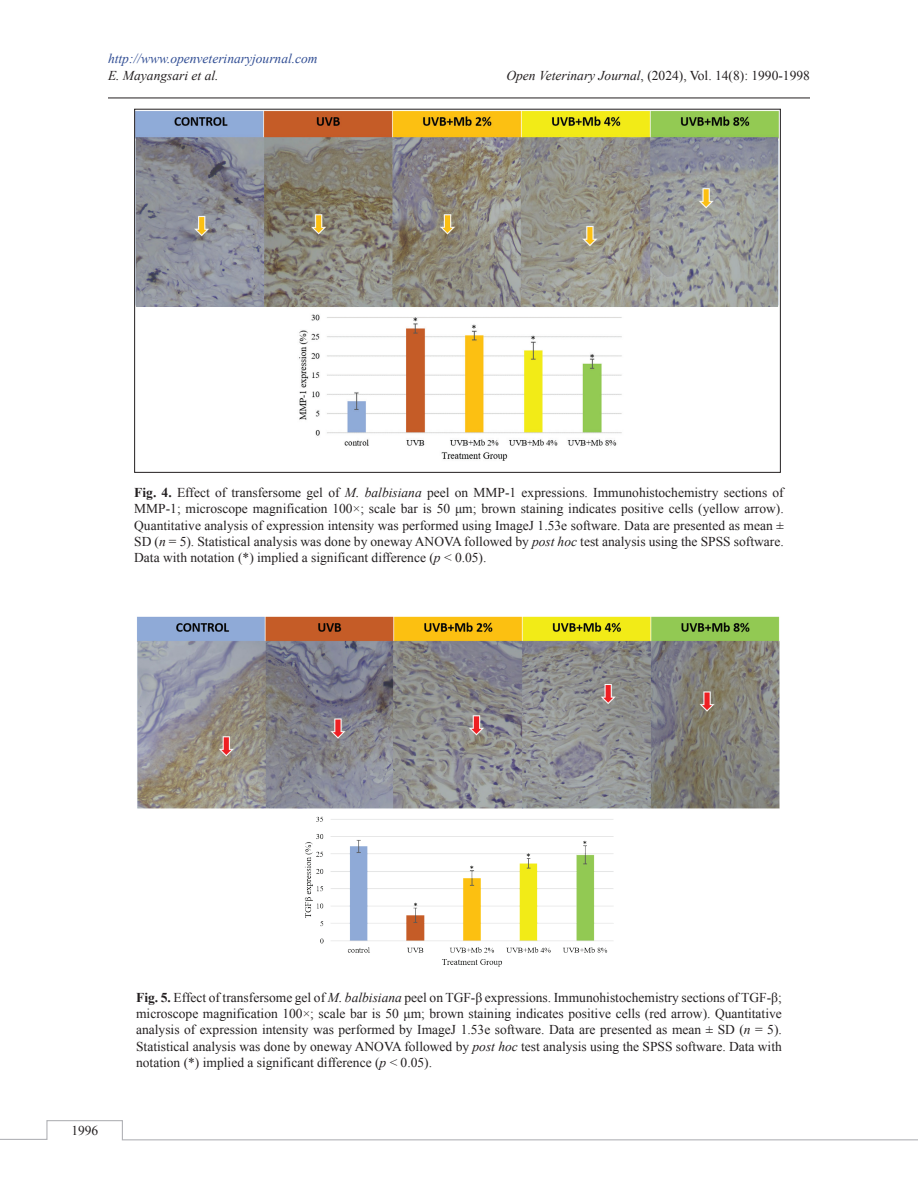
<style>
.page{position:relative;width:918px;height:1188px;background:#fff}
.page>*{position:absolute;margin:0;border:0;box-sizing:border-box;transform-origin:0 0}
.t1{font:13.5px/16.2px "Times New Roman";color:#231f20;text-align:justify}
.t2{font:italic 13.5px "Times New Roman";color:#304d94}
.t3{font:italic 13.5px "Times New Roman";color:#231f20}
.s1{font-style:italic}
.s2{font-weight:700}
</style>
<div class="page">
<hr style="left:108px;top:98px;width:702px;height:1px;background:#231f20">
<svg style="left:0;top:1120px;width:918px;height:21px"></svg>
<img style="left:136px;top:111px;width:643px;height:350px">
<img style="left:137px;top:616px;width:643px;height:351px">
<p class="t2" style="left:108px;top:50px;width:211px">http://www.openveterinaryjournal.com</p>
<p class="t3" style="left:108px;top:66px;width:112px">E. Mayangsari et al.</p>
<p class="t1" style="left:506px;top:67px;width:305px"><span class="s1">Open Veterinary Journal</span>, (2024), Vol. 14(8): 1990-1998</p>
<p class="t1" style="left:134px;top:484px;width:651px"><span class="s2">Fig. 4.</span> Effect of transfersome gel of <span class="s1">M. balbisiana</span> peel on MMP-1 expressions. Immunohistochemistry sections of MMP-1; microscope magnification 100×; scale bar is 50 μm; brown staining indicates positive cells (yellow arrow).<br>Quantitative analysis of expression intensity was performed using ImageJ 1.53e software. Data are presented as mean ± SD (<span class="s1">n</span> = 5). Statistical analysis was done by oneway ANOVA followed by <span class="s1">post hoc</span> test analysis using the SPSS software.<br>Data with notation (*) implied a significant difference (<span class="s1">p</span> &lt; 0.05).</p>
<p class="t1" style="left:71px;top:1122px;width:28px">1996</p>
<p class="t1" style="left:136px;top:989px;width:647px"><span class="s2">Fig. 5.</span> Effect of transfersome gel of <span class="s1">M. balbisiana</span> peel on TGF-β expressions. Immunohistochemistry sections of TGF-β; microscope magnification 100×; scale bar is 50 μm; brown staining indicates positive cells (red arrow). Quantitative analysis of expression intensity was performed by ImageJ 1.53e software. Data are presented as mean ± SD (<span class="s1">n</span> = 5).<br>Statistical analysis was done by oneway ANOVA followed by <span class="s1">post hoc</span> test analysis using the SPSS software. Data with notation (*) implied a significant difference (<span class="s1">p</span> &lt; 0.05).</p>
</div>
